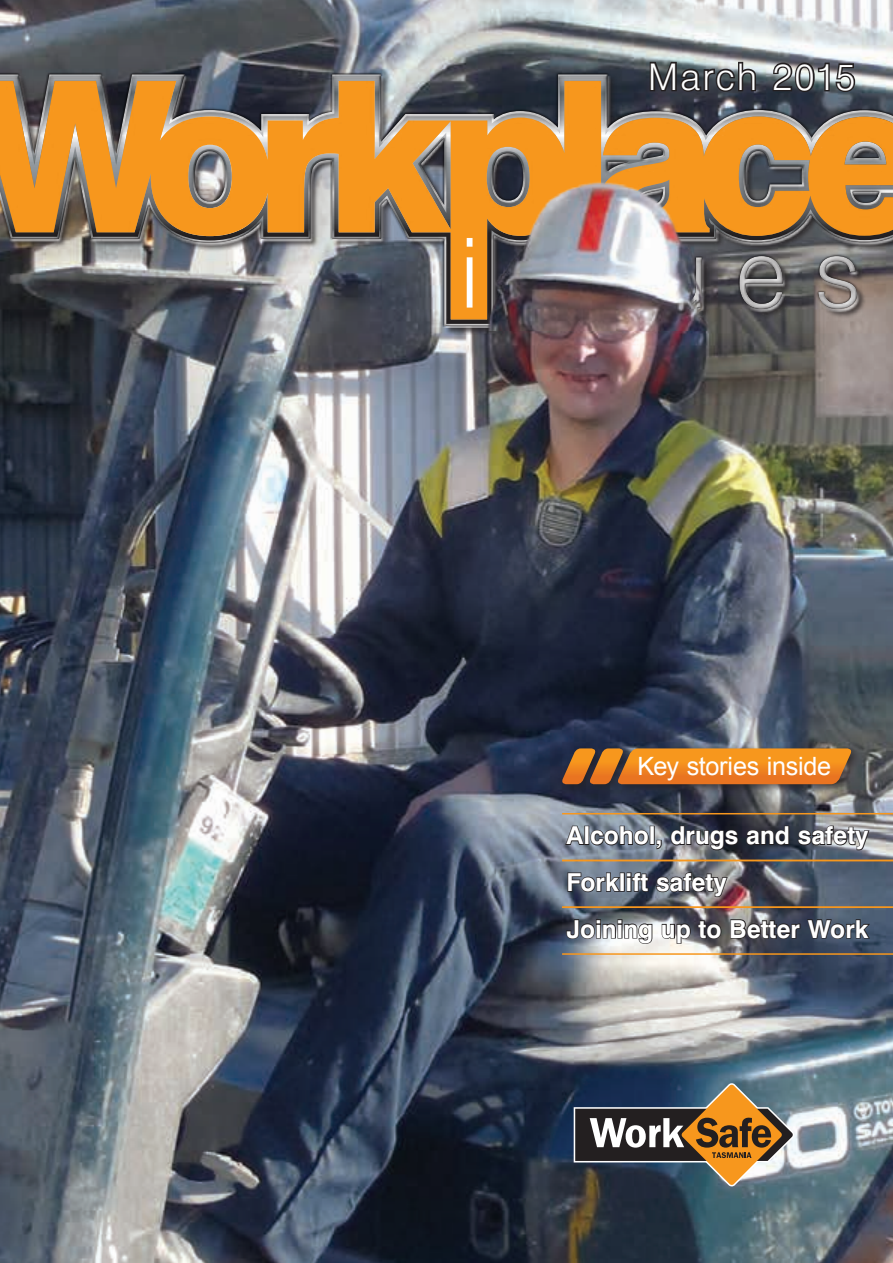
<style>
.page{position:relative;width:893px;height:1263px;background:#fff}
.page>*{position:absolute;margin:0;border:0;box-sizing:border-box;transform-origin:0 0}
.t1{font:300 36.75px "Swiss 721 BT";letter-spacing:.065em;color:#fff}
.Article_flag{font:25.2px "Arial";letter-spacing:-.015em;color:#fff}
.t2{font:700 24.75px "Swiss 721 BT";color:#fff}
</style>
<div class="page">
<img style="left:0;top:0;width:893px;height:1263px">
<div style="left:0;top:64px;width:893px;height:277px;background:#231f20;opacity:.75"></div>
<div style="left:9px;top:73px;width:884px;height:255px;background:#231f20;opacity:.75"></div>
<hr style="left:562px;top:813px;width:331px;height:1px;background:#f7971d">
<hr style="left:562px;top:860px;width:331px;height:1px;background:#f7971d">
<hr style="left:562px;top:906px;width:331px;height:2px;background:#f7971d">
<hr style="left:562px;top:953px;width:331px;height:2px;background:#f7971d">
<svg style="left:564px;top:824px;width:85px;height:22px;background:#5f6671"></svg>
<div style="left:650px;top:826px;width:5px;height:19px;border:2px solid #231f20"></div>
<svg style="left:655px;top:839px;width:7px;height:11px"></svg>
<svg style="left:670px;top:825px;width:69px;height:26px;background:#3c3e46"></svg>
<svg style="left:745px;top:825px;width:45px;height:21px"></svg>
<svg style="left:797px;top:825px;width:73px;height:28px;background:#61636a"></svg>
<svg style="left:567px;top:871px;width:82px;height:22px;background:#4f5662"></svg>
<svg style="left:655px;top:871px;width:74px;height:29px;background:#616167"></svg>
<svg style="left:565px;top:918px;width:88px;height:27px;background:#7a7d82"></svg>
<svg style="left:661px;top:923px;width:30px;height:21px"></svg>
<svg style="left:697px;top:919px;width:25px;height:21px"></svg>
<svg style="left:730px;top:916px;width:142px;height:24px;background:#434853"></svg>
<svg style="left:715px;top:50px;width:42px;height:45px;background:#5d6064"></svg>
<svg style="left:771px;top:61px;width:86px;height:33px;background:#575a5d"></svg>
<div style="left:558px;top:743px;width:304px;height:52px;background:#231f20;opacity:.75"></div>
<svg style="left:560px;top:748px;width:293px;height:36px;background:#d97e23"></svg>
<svg style="left:573px;top:1084px;width:222px;height:103px;background:#6b6256"></svg>
<img style="left:427px;top:0;width:288px;height:331px">
<p class="t1" style="left:648px;top:54px;width:209px">March 2015</p>
<h2 class="Article_flag" style="left:637px;top:749px;width:195px">Key stories inside</h2>
<p class="t2" style="left:566px;top:820px;width:304px">Alcohol, drugs and safety</p>
<p class="t2" style="left:566px;top:867px;width:162px">Forklift safety</p>
<p class="t2" style="left:566px;top:914px;width:304px">Joining up to Better Work</p>
</div>
